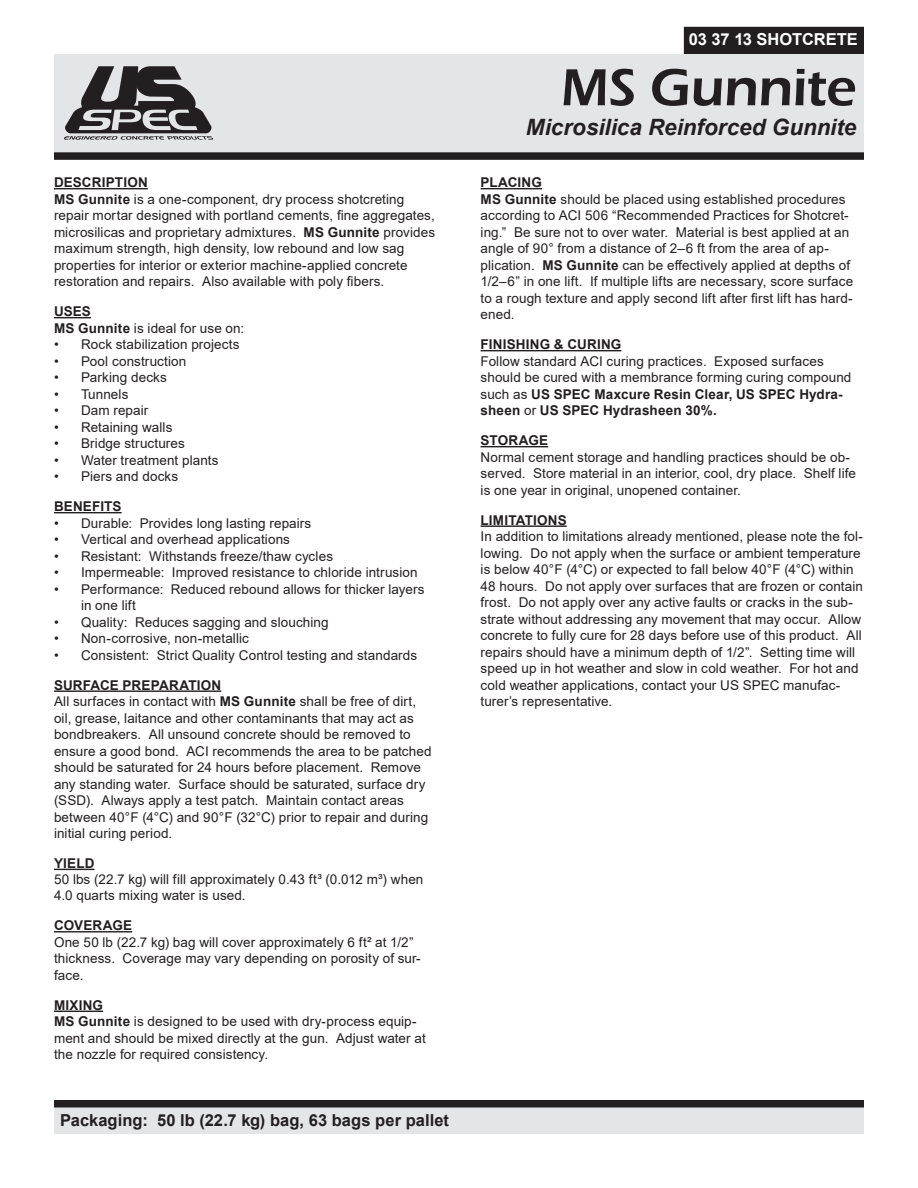
<style>
.page{position:relative;width:918px;height:1188px;background:#fff}
.page>*{position:absolute;margin:0;border:0;box-sizing:border-box;transform-origin:0 0}
.Product_Name{font:600 54px "Eras ITC";letter-spacing:-.005em;color:#231f20}
.Product_Descriptions{font:italic 700 22.5px "Arial";color:#231f20}
.Packaging{font:700 16.5px "Arial";letter-spacing:.005em;color:#231f20}
.categories{font:700 16.5px "Arial";letter-spacing:-.005em;color:#fff}
.Body_Text{font:13.5px/16.5px "Arial";letter-spacing:.005em;color:#231f20}
.Body_Text_Heading{font:700 13.5px "Arial";letter-spacing:.01em;color:#231f20}
.Body_Text-2{font:700 13.5px "Arial";letter-spacing:.015em;color:#231f20}
.s1{font-weight:700}
</style>
<div class="page">
<div style="left:54px;top:1108px;width:810px;height:26px;background:#e4e5e7"></div>
<div style="left:54px;top:1100px;width:810px;height:7px;background:#231f20"></div>
<div style="left:54px;top:54px;width:810px;height:98px;background:#e4e5e7"></div>
<div style="left:54px;top:152px;width:810px;height:8px;background:#231f20"></div>
<svg style="left:64px;top:66px;width:149px;height:74px"></svg>
<hr style="left:54px;top:188px;width:94px;height:1px;background:#231f20">
<hr style="left:54px;top:317px;width:37px;height:1px;background:#231f20">
<hr style="left:54px;top:512px;width:68px;height:1px;background:#231f20">
<hr style="left:54px;top:690px;width:167px;height:2px;background:#231f20">
<hr style="left:54px;top:869px;width:40px;height:1px;background:#231f20">
<hr style="left:54px;top:931px;width:78px;height:1px;background:#231f20">
<hr style="left:54px;top:1011px;width:49px;height:1px;background:#231f20">
<hr style="left:481px;top:188px;width:61px;height:1px;background:#231f20">
<hr style="left:481px;top:350px;width:140px;height:1px;background:#231f20">
<hr style="left:481px;top:446px;width:67px;height:1px;background:#231f20">
<hr style="left:481px;top:525px;width:86px;height:2px;background:#231f20">
<div style="left:684px;top:27px;width:180px;height:27px;background:#231f20"></div>
<p class="Body_Text_Heading" style="left:54px;top:173px;width:95px">DESCRIPTION</p>
<p class="Body_Text" style="left:54px;top:191px;width:383px"><span class="s1">MS Gunnite</span> is a one-component, dry process shotcreting repair mortar designed with portland cements, fine aggregates, microsilicas and proprietary admixtures. <span class="s1">MS Gunnite</span> provides maximum strength, high density, low rebound and low sag properties for interior or exterior machine-applied concrete restoration and repairs. Also available with poly fibers.</p>
<p class="Body_Text_Heading" style="left:54px;top:302px;width:38px">USES</p>
<p class="Body_Text" style="left:54px;top:320px;width:192px"><span class="s1">MS Gunnite</span> is ideal for use on:</p>
<p class="Body_Text" style="left:54px;top:336px;width:187px">• Rock stabilization projects</p>
<p class="Body_Text" style="left:54px;top:353px;width:134px">• Pool construction</p>
<p class="Body_Text" style="left:54px;top:369px;width:114px">• Parking decks</p>
<p class="Body_Text" style="left:54px;top:386px;width:76px">• Tunnels</p>
<p class="Body_Text" style="left:54px;top:402px;width:96px">• Dam repair</p>
<p class="Body_Text" style="left:54px;top:419px;width:120px">• Retaining walls</p>
<p class="Body_Text" style="left:54px;top:435px;width:132px">• Bridge structures</p>
<p class="Body_Text" style="left:54px;top:452px;width:166px">• Water treatment plants</p>
<p class="Body_Text" style="left:54px;top:468px;width:126px">• Piers and docks</p>
<p class="Body_Text_Heading" style="left:54px;top:497px;width:69px">BENEFITS</p>
<p class="Body_Text" style="left:54px;top:515px;width:259px">• Durable: Provides long lasting repairs</p>
<p class="Body_Text" style="left:54px;top:531px;width:238px">• Vertical and overhead applications</p>
<p class="Body_Text" style="left:54px;top:548px;width:281px">• Resistant: Withstands freeze/thaw cycles</p>
<p class="Body_Text" style="left:54px;top:564px;width:365px">• Impermeable: Improved resistance to chloride intrusion</p>
<p class="Body_Text" style="left:81px;top:581px;width:345px;text-indent:-27px">• Performance: Reduced rebound allows for thicker layers in one lift</p>
<p class="Body_Text" style="left:54px;top:614px;width:276px">• Quality: Reduces sagging and slouching</p>
<p class="Body_Text" style="left:54px;top:630px;width:196px">• Non-corrosive, non-metallic</p>
<p class="Body_Text" style="left:54px;top:647px;width:365px">• Consistent: Strict Quality Control testing and standards</p>
<p class="Body_Text_Heading" style="left:54px;top:676px;width:169px">SURFACE PREPARATION</p>
<p class="Body_Text" style="left:54px;top:693px;width:379px">All surfaces in contact with <span class="s1">MS Gunnite</span> shall be free of dirt, oil, grease, laitance and other contaminants that may act as bondbreakers. All unsound concrete should be removed to ensure a good bond. ACI recommends the area to be patched should be saturated for 24 hours before placement. Remove any standing water. Surface should be saturated, surface dry (SSD). Always apply a test patch. Maintain contact areas between 40°F (4°C) and 90°F (32°C) prior to repair and during initial curing period.</p>
<p class="Body_Text-2" style="left:54px;top:854px;width:42px">YIELD</p>
<p class="Body_Text" style="left:54px;top:871px;width:371px">50 lbs (22.7 kg) will fill approximately 0.43 ft³ (0.012 m³) when<br>4.0 quarts mixing water is used.</p>
<p class="Body_Text_Heading" style="left:54px;top:916px;width:80px">COVERAGE</p>
<p class="Body_Text" style="left:54px;top:934px;width:368px">One 50 lb (22.7 kg) bag will cover approximately 6 ft² at 1/2” thickness. Coverage may vary depending on porosity of sur&shy;face.</p>
<p class="Body_Text_Heading" style="left:54px;top:996px;width:51px">MIXING</p>
<p class="Body_Text" style="left:54px;top:1013px;width:373px"><span class="s1">MS Gunnite</span> is designed to be used with dry-process equip&shy;ment and should be mixed directly at the gun. Adjust water at the nozzle for required consistency.</p>
<p class="Packaging" style="left:60px;top:1108px;width:391px">Packaging: 50 lb (22.7 kg) bag, 63 bags per pallet</p>
<p class="categories" style="left:689px;top:28px;width:171px">03 37 13 SHOTCRETE</p>
<p class="Product_Name" style="left:561px;top:57px;width:297px">MS Gunnite</p>
<p class="Product_Descriptions" style="left:526px;top:112px;width:332px">Microsilica Reinforced Gunnite</p>
<p class="Body_Text_Heading" style="left:481px;top:173px;width:63px">PLACING</p>
<p class="Body_Text" style="left:481px;top:191px;width:374px"><span class="s1">MS Gunnite</span> should be placed using established procedures according to ACI 506 “Recommended Practices for Shotcret&shy;ing.” Be sure not to over water. Material is best applied at an angle of 90° from a distance of 2–6 ft from the area of ap&shy;plication. <span class="s1">MS Gunnite</span> can be effectively applied at depths of 1/2–6” in one lift. If multiple lifts are necessary, score surface to a rough texture and apply second lift after first lift has hard&shy;ened.</p>
<p class="Body_Text_Heading" style="left:481px;top:335px;width:142px">FINISHING &amp; CURING</p>
<p class="Body_Text" style="left:481px;top:353px;width:372px">Follow standard ACI curing practices. Exposed surfaces should be cured with a membrance forming curing compound such as <span class="s1">US SPEC Maxcure Resin Clear, US SPEC Hydra&shy;sheen</span> or <span class="s1">US SPEC Hydrasheen 30%.</span></p>
<p class="Body_Text_Heading" style="left:481px;top:431px;width:69px">STORAGE</p>
<p class="Body_Text" style="left:481px;top:449px;width:377px">Normal cement storage and handling practices should be ob&shy;served. Store material in an interior, cool, dry place. Shelf life is one year in original, unopened container.</p>
<p class="Body_Text_Heading" style="left:481px;top:511px;width:88px">LIMITATIONS</p>
<p class="Body_Text" style="left:481px;top:528px;width:384px">In addition to limitations already mentioned, please note the fol&shy;lowing. Do not apply when the surface or ambient temperature is below 40°F (4°C) or expected to fall below 40°F (4°C) within 48 hours. Do not apply over surfaces that are frozen or contain frost. Do not apply over any active faults or cracks in the sub&shy;strate without addressing any movement that may occur. Allow concrete to fully cure for 28 days before use of this product. All repairs should have a minimum depth of 1/2”. Setting time will speed up in hot weather and slow in cold weather. For hot and cold weather applications, contact your US SPEC manufac&shy;turer’s representative.</p>
</div>
